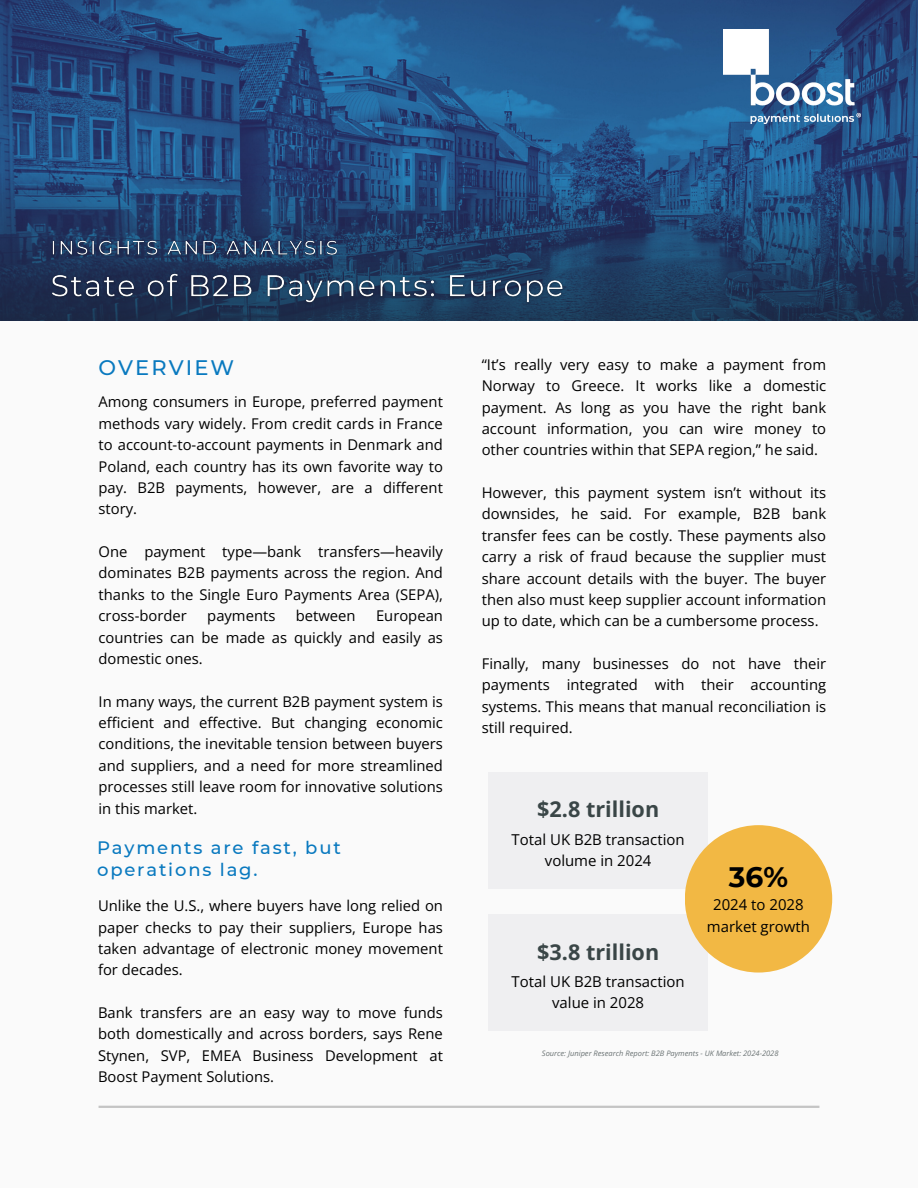
<style>
.page{position:relative;width:918px;height:1188px;background:#fafafa}
.page>*{position:absolute;margin:0;border:0;box-sizing:border-box;transform-origin:0 0}
.t1{font:700 28.05px "Montserrat";color:#000}
.t2{font:700 21.6px "Open Sans";color:#3a4647}
.t3{font:500 21px "Montserrat";letter-spacing:.1em;color:#0979bf}
.t4{font:500 18px/21.3px "Montserrat";letter-spacing:.1em;color:#0979bf}
.t5{font:15px/21.1px "Open Sans";color:#000;text-align:center}
.t6{font:14.85px/21.3px "Open Sans";color:#000;text-align:justify}
.t7{font:italic 7.5px "Open Sans";color:#6b7374}
</style>
<div class="page">
<hr style="left:99px;top:1106px;width:720px;height:2px;background:#b2b2b2">
<img style="left:0;top:0;width:918px;height:167px">
<img style="left:0;top:167px;width:918px;height:154px">
<img style="left:723px;top:29px;width:137px;height:95px">
<div style="left:488px;top:772px;width:220px;height:117px;background:#efeff1"></div>
<div style="left:488px;top:914px;width:220px;height:117px;background:#efeff1"></div>
<div style="left:685px;top:825px;width:147px;height:148px;background:#f2b844;border-radius:50%"></div>
<img style="left:48px;top:235px;width:520px;height:74px">
<h6 class="t3" style="left:99px;top:355px;width:137px">OVERVIEW</h6>
<h4 class="t6" style="left:99px;top:391px;width:346px">Among consumers in Europe, preferred payment methods vary widely. From credit cards in France to account-to-account payments in Denmark and Poland, each country has its own favorite way to pay. B2B payments, however, are a different story.</h4>
<h6 class="t6" style="left:99px;top:541px;width:346px">One payment type—bank transfers—heavily dominates B2B payments across the region. And thanks to the Single Euro Payments Area (SEPA), cross-border</h6>
<h6 class="t6" style="left:207px;top:605px;width:70px">payments</h6>
<h6 class="t6" style="left:296px;top:605px;width:61px">between</h6>
<h6 class="t6" style="left:99px;top:605px;width:346px;text-indent:278px">European countries can be made as quickly and easily as domestic ones.</h6>
<h1 class="t6" style="left:99px;top:690px;width:346px">In many ways, the current B2B payment system is efficient and effective. But changing economic conditions, the inevitable tension between buyers and suppliers, and a need for more streamlined processes still leave room for innovative solutions in this market.</h1>
<h6 class="t4" style="left:97px;top:837px;width:245px">Payments are fast, but operations lag.</h6>
<h6 class="t6" style="left:98px;top:895px;width:346px">Unlike the U.S., where buyers have long relied on paper checks to pay their suppliers, Europe has taken advantage of electronic money movement for decades.</h6>
<h4 class="t6" style="left:98px;top:1002px;width:346px">Bank transfers are an easy way to move funds both domestically and across borders, says Rene Stynen, SVP, EMEA Business Development at Boost Payment Solutions.</h4>
<h6 class="t6" style="left:482px;top:353px;width:346px">“It’s really very easy to make a payment from Norway to Greece. It works like a domestic payment. As long as you have the right bank account information, you can wire money to other countries within that SEPA region,” he said.</h6>
<h6 class="t6" style="left:482px;top:482px;width:346px">However, this payment system isn’t without its downsides, he said. For example, B2B bank transfer fees can be costly. These payments also carry a risk of fraud because the supplier must share account details with the buyer. The buyer then also must keep supplier account information up to date, which can be a cumbersome process.</h6>
<h6 class="t6" style="left:482px;top:653px;width:346px">Finally, many businesses do not have their payments integrated with their accounting systems. This means that manual reconciliation is still required.</h6>
<h2 class="t2" style="left:537px;top:794px;width:123px">$2.8 trillion</h2>
<p class="t5" style="left:512px;top:828px;width:175px">Total UK B2B transaction volume in 2024</p>
<h6 class="t2" style="left:537px;top:937px;width:123px">$3.8 trillion</h6>
<h6 class="t5" style="left:512px;top:970px;width:175px">Total UK B2B transaction value in 2028</h6>
<h5 class="t1" style="left:729px;top:860px;width:61px">36%</h5>
<h6 class="t5" style="left:707px;top:894px;width:105px">2024 to 2028 market growth</h6>
<h6 class="t7" style="left:542px;top:1048px;width:238px">Source: Juniper Research Report: B2B Payments - UK Market: 2024-2028</h6>
</div>
